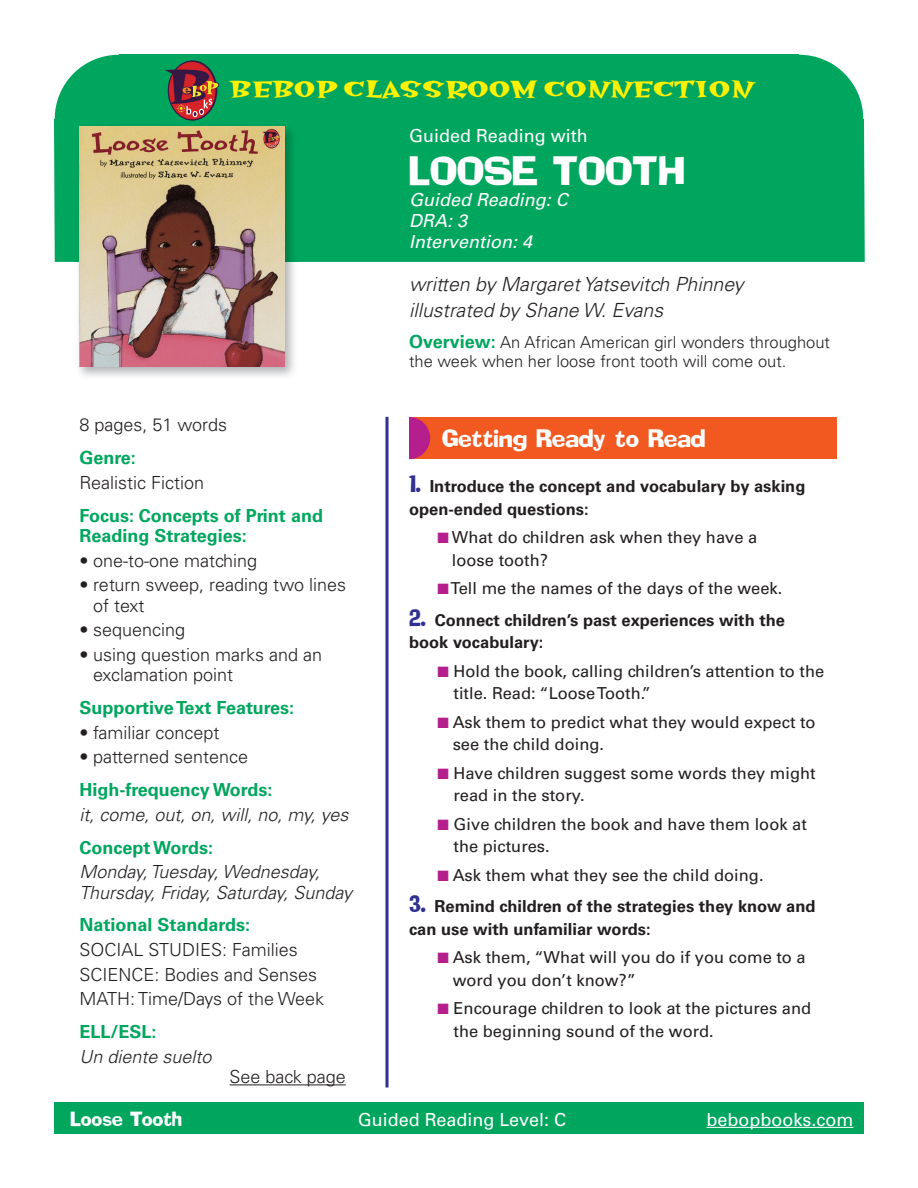
<style>
.page{position:relative;width:918px;height:1188px;background:#fff}
.page>*{position:absolute;margin:0;border:0;box-sizing:border-box;transform-origin:0 0}
.t1{font:36px "Addled";color:#fff}
.t2{font:26.4px "Hotsy Totsy Bold Mv B";color:#fff101}
.t3{font:22.2px "Addled";color:#fff}
.t4{font:italic 300 19.5px/25.5px "Univers";color:#231f20}
.t5{font:300 18px/20.2px "Univers";color:#231f20}
.t6{font:700 18px/20.2px "Univers";color:#00a65e}
.t7{font:italic 300 18px/20.2px "Univers";color:#231f20}
.t8{font:18px "Univers";color:#fff}
.t9{font:italic 18px/21px "Univers";color:#fff}
.t10{font:18px "Addled";color:#fff}
.t11{font:16.5px/22.5px "Univers";color:#231f20}
.t12{font:700 16.5px/22.5px "Univers";color:#231f20}
.t13{font:300 16.5px/19.8px "Univers";color:#231f20}
.s1{font-weight:700;font-size:18px;color:#00a65e}
.s2{font-family:"Addled";font-weight:400;font-size:21px;color:#2e3092}
.s3{color:#b41e8d}
</style>
<div class="page">
<div style="left:54px;top:54px;width:811px;height:208px;background:#00a65e"></div>
<img style="left:74px;top:121px;width:225px;height:256px">
<img style="left:80px;top:127px;width:204px;height:240px">
<hr style="left:386px;top:417px;width:2px;height:671px;background:#2e3092">
<div style="left:409px;top:417px;width:428px;height:42px;background:#f15921"></div>
<svg style="left:409px;top:417px;width:21px;height:42px"></svg>
<div style="left:54px;top:1103px;width:810px;height:31px;background:#00a65e"></div>
<hr style="left:707px;top:1127px;width:147px;height:1px;background:#fff">
<svg style="left:168px;top:61px;width:48px;height:59px"></svg>
<svg style="left:165px;top:70px;width:54px;height:47px"></svg>
<hr style="left:230px;top:1084px;width:116px;height:1px;background:#231f20">
<h2 class="t2" style="left:230px;top:75px;width:525px">BEBOP CLASSROOM CONNECTION</h2>
<p class="t5" style="left:80px;top:415px;width:149px">8 pages, 51 words</p>
<p class="t6" style="left:80px;top:448px;width:58px">Genre:</p>
<p class="t5" style="left:80px;top:472px;width:126px">Realistic Fiction</p>
<p class="t6" style="left:80px;top:505px;width:245px">Focus: Concepts of Print and<br>Reading Strategies:</p>
<p class="t5" style="left:80px;top:550px;width:179px">• one-to-one matching</p>
<p class="t5" style="left:93px;top:575px;width:255px;text-indent:-14px">• return sweep, reading two lines of text</p>
<p class="t5" style="left:80px;top:620px;width:107px">• sequencing</p>
<p class="t5" style="left:93px;top:645px;width:231px;text-indent:-14px">• using question marks and an exclamation point</p>
<p class="t6" style="left:80px;top:698px;width:216px">Supportive Text Features:</p>
<p class="t5" style="left:80px;top:722px;width:142px">• familiar concept</p>
<p class="t5" style="left:80px;top:747px;width:170px">• patterned sentence</p>
<p class="t6" style="left:80px;top:780px;width:195px">High-frequency Words:</p>
<p class="t7" style="left:80px;top:804px;width:271px">it, come, out, on, will, no, my, yes</p>
<p class="t6" style="left:80px;top:837px;width:135px">Concept Words:</p>
<p class="t7" style="left:80px;top:862px;width:274px">Monday, Tuesday, Wednesday,<br>Thursday, Friday, Saturday, Sunday</p>
<p class="t6" style="left:80px;top:915px;width:172px">National Standards:</p>
<p class="t5" style="left:80px;top:937px;width:246px;line-height:24.8px">SOCIAL STUDIES: Families<br>SCIENCE: Bodies and Senses<br>MATH: Time/Days of the Week</p>
<p class="t6" style="left:80px;top:1022px;width:79px">ELL/ESL:</p>
<p class="t7" style="left:80px;top:1046px;width:134px">Un diente suelto</p>
<p class="t5" style="left:230px;top:1067px;width:118px">See back page</p>
<p class="t8" style="left:409px;top:125px;width:180px">Guided Reading with</p>
<h1 class="t1" style="left:409px;top:156px;width:278px">LOOSE TOOTH</h1>
<p class="t9" style="left:409px;top:189px;width:160px">Guided Reading: C<br>DRA: 3<br>Intervention: 4</p>
<p class="t4" style="left:409px;top:272px;width:336px">written by Margaret Yatsevitch Phinney illustrated by Shane W. Evans</p>
<p class="t13" style="left:409px;top:332px;width:423px"><span class="s1">Overview:</span> An African American girl wonders throughout the week when her loose front tooth will come out.</p>
<h3 class="t3" style="left:442px;top:429px;width:265px">Getting Ready to Read</h3>
<p class="t12" style="left:409px;top:475px;width:398px"><span class="s2">1.</span> Introduce the concept and vocabulary by asking open-ended questions:</p>
<p class="t11" style="left:452px;top:526px;width:307px;text-indent:-14px"><span class="s3">■</span> What do children ask when they have a loose tooth?</p>
<p class="t11" style="left:438px;top:577px;width:346px"><span class="s3">■</span> Tell me the names of the days of the week.</p>
<p class="t12" style="left:409px;top:609px;width:377px"><span class="s2">2.</span> Connect children’s past experiences with the book vocabulary:</p>
<p class="t11" style="left:454px;top:660px;width:372px;text-indent:-16px"><span class="s3">■</span> Hold the book, calling children’s attention to the title. Read: “Loose Tooth.”</p>
<p class="t11" style="left:453px;top:711px;width:365px;text-indent:-15px"><span class="s3">■</span> Ask them to predict what they would expect to see the child doing.</p>
<p class="t11" style="left:454px;top:762px;width:364px;text-indent:-16px"><span class="s3">■</span> Have children suggest some words they might read in the story.</p>
<p class="t11" style="left:454px;top:813px;width:355px;text-indent:-16px"><span class="s3">■</span> Give children the book and have them look at the pictures.</p>
<p class="t11" style="left:438px;top:864px;width:328px"><span class="s3">■</span> Ask them what they see the child doing.</p>
<p class="t12" style="left:409px;top:895px;width:408px"><span class="s2">3.</span> Remind children of the strategies they know and can use with unfamiliar words:</p>
<p class="t11" style="left:453px;top:946px;width:355px;text-indent:-15px"><span class="s3">■</span> Ask them, “What will you do if you come to a word you don’t know?”</p>
<p class="t11" style="left:454px;top:997px;width:359px;text-indent:-16px"><span class="s3">■</span> Encourage children to look at the pictures and the beginning sound of the word.</p>
<p class="t10" style="left:70px;top:1111px;width:113px">Loose Tooth</p>
<p class="t8" style="left:358px;top:1109px;width:210px">Guided Reading Level: C</p>
<p class="t8" style="left:707px;top:1109px;width:148px">bebopbooks.com</p>
</div>
